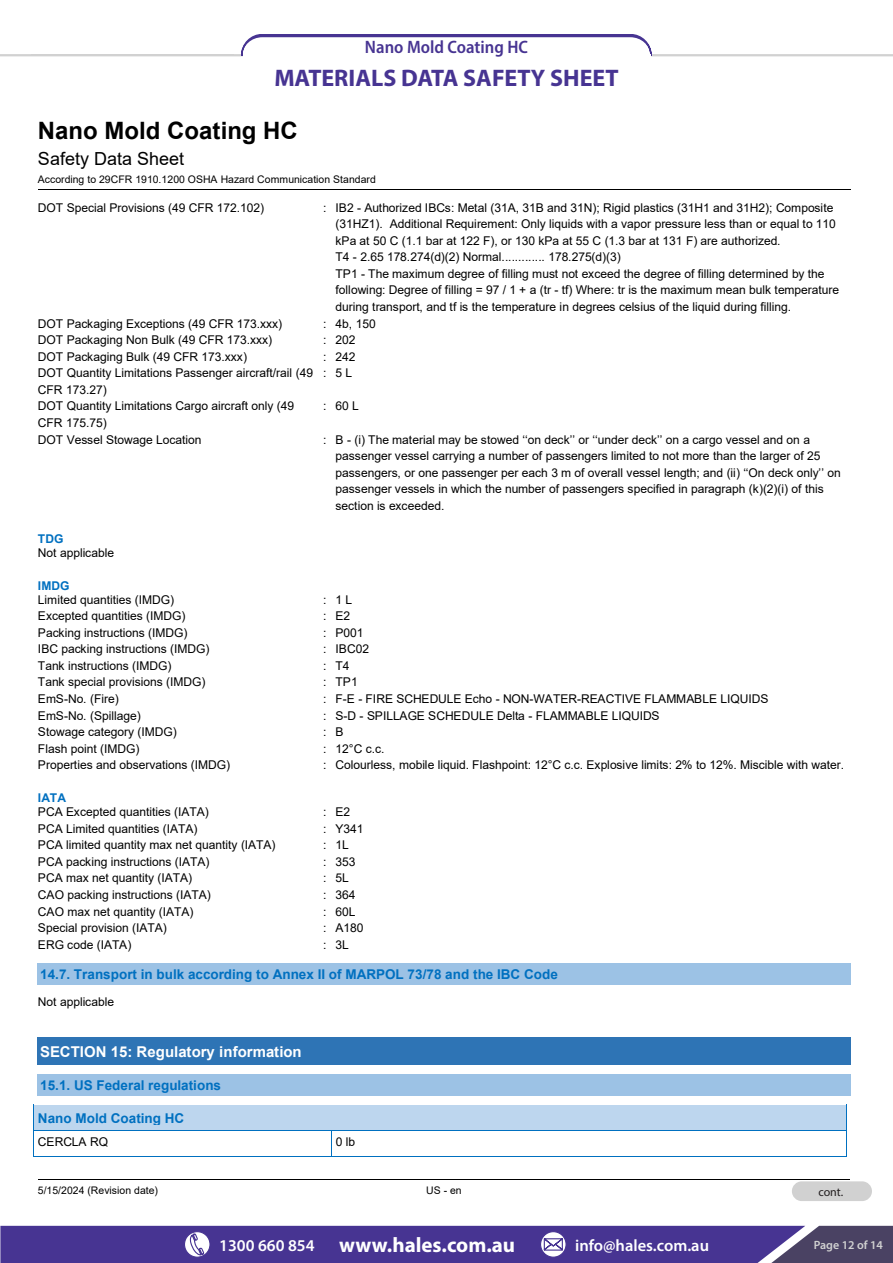
<style>
.page{position:relative;width:893px;height:1263px;background:#fff}
.page>*{position:absolute;margin:0;border:0;box-sizing:border-box;transform-origin:0 0}
.t1{font:700 24px "Myriad Pro";color:#473492}
.t2{font:700 24px "Arial";color:#000}
.t3{font:700 21px "Myriad Pro";color:#fff}
.t4{font:600 semi-condensed 18px "Myriad Pro";color:#473492}
.t5{font:18px "Arial";letter-spacing:.005em;color:#000}
.t6{font:600 16.5px "Myriad Pro";color:#fff}
.t7{font:700 15px "Arial";letter-spacing:.005em;color:#fff}
.t8{font:700 13.5px "Arial";color:#0070c0}
.t9{font:12px/16.5px "Arial";letter-spacing:-.005em;color:#000}
.t10{font:700 12px "Arial";letter-spacing:.005em;color:#0070c0}
.t11{font:600 12px "Myriad Pro";color:#d1d1d1}
.t12{font:12px "Myriad Pro";color:#231f20}
.t13{font:10.5px "Arial";color:#000}
.s1{font-weight:600;font-size:16.5px}
</style>
<div class="page">
<svg style="left:0;top:34px;width:893px;height:22px"></svg>
<svg style="left:240px;top:35px;width:412px;height:20px"></svg>
<hr style="left:243px;top:54px;width:407px;height:3px;background:#fff">
<hr style="left:32px;top:54px;width:202px;height:1px;background:#d1d1d1">
<svg style="left:0;top:1226px;width:893px;height:37px;background:#4e3d90"></svg>
<hr style="left:38px;top:189px;width:812px;height:1px;background:#000">
<hr style="left:38px;top:1179px;width:272px;height:1px;background:#000">
<hr style="left:311px;top:1179px;width:267px;height:1px;background:#000">
<hr style="left:579px;top:1179px;width:271px;height:1px;background:#000">
<div style="left:38px;top:963px;width:812px;height:22px;background:#9cc2e5"></div>
<hr style="left:38px;top:985px;width:812px;height:1px;background:#9cc2e5">
<svg style="left:850px;top:963px;width:1px;height:22px"></svg>
<div style="left:38px;top:1038px;width:812px;height:26px;background:#2e74b5"></div>
<hr style="left:38px;top:1064px;width:812px;height:1px;background:#2e74b5">
<svg style="left:850px;top:1038px;width:1px;height:27px"></svg>
<div style="left:38px;top:1074px;width:812px;height:21px;background:#9cc2e5"></div>
<hr style="left:38px;top:1095px;width:812px;height:1px;background:#9cc2e5">
<svg style="left:850px;top:1074px;width:1px;height:22px"></svg>
<div style="left:38px;top:1110px;width:804px;height:16px;background:#bdd6ee"></div>
<hr style="left:34px;top:1105px;width:812px;height:1px;background:#0070c0">
<hr style="left:34px;top:1106px;width:812px;height:4px;background:#bdd6ee">
<div style="left:34px;top:1125px;width:812px;height:5px;background:#bdd6ee"></div>
<hr style="left:34px;top:1130px;width:297px;height:1px;background:#0070c0">
<hr style="left:332px;top:1130px;width:514px;height:1px;background:#0070c0">
<svg style="left:33px;top:1105px;width:1px;height:52px"></svg>
<hr style="left:34px;top:1156px;width:297px;height:1px;background:#0070c0">
<svg style="left:331px;top:1130px;width:1px;height:27px"></svg>
<hr style="left:332px;top:1156px;width:514px;height:1px;background:#0070c0">
<svg style="left:846px;top:1105px;width:1px;height:52px"></svg>
<div style="left:792px;top:1181px;width:80px;height:20px;background:#d1d1d1;border-radius:10px"></div>
<h3 class="t4" style="left:365px;top:36px;width:165px">Nano Mold Coating HC</h3>
<h1 class="t1" style="left:274px;top:62px;width:346px">MATERIALS DATA SAFETY SHEET</h1>
<h1 class="t2" style="left:38px;top:113px;width:261px">Nano Mold Coating HC</h1>
<h3 class="t5" style="left:38px;top:146px;width:148px">Safety Data Sheet</h3>
<p class="t13" style="left:38px;top:172px;width:339px">According to 29CFR 1910.1200 OSHA Hazard Communication Standard</p>
<p class="t9" style="left:38px;top:199px;width:228px">DOT Special Provisions (49 CFR 172.102)</p>
<p class="t9" style="left:336px;top:199px;width:505px;text-indent:-12px">: IB2 - Authorized IBCs: Metal (31A, 31B and 31N); Rigid plastics (31H1 and 31H2); Composite (31HZ1). Additional Requirement: Only liquids with a vapor pressure less than or equal to 110 kPa at 50 C (1.1 bar at 122 F), or 130 kPa at 55 C (1.3 bar at 131 F) are authorized.<br>T4 - 2.65 178.274(d)(2) Normal............. 178.275(d)(3)<br>TP1 - The maximum degree of filling must not exceed the degree of filling determined by the following: Degree of filling = 97 / 1 + a (tr - tf) Where: tr is the maximum mean bulk temperature during transport, and tf is the temperature in degrees celsius of the liquid during filling.</p>
<p class="t9" style="left:38px;top:315px;width:246px">DOT Packaging Exceptions (49 CFR 173.xxx)</p>
<p class="t9" style="left:323px;top:315px;width:54px">: 4b, 150</p>
<p class="t9" style="left:38px;top:332px;width:236px">DOT Packaging Non Bulk (49 CFR 173.xxx)</p>
<p class="t9" style="left:323px;top:332px;width:34px">: 202</p>
<p class="t9" style="left:38px;top:348px;width:211px">DOT Packaging Bulk (49 CFR 173.xxx)</p>
<p class="t9" style="left:323px;top:348px;width:34px">: 242</p>
<p class="t9" style="left:38px;top:365px;width:277px">DOT Quantity Limitations Passenger aircraft/rail (49<br>CFR 173.27)</p>
<p class="t9" style="left:323px;top:365px;width:31px">: 5 L</p>
<p class="t9" style="left:38px;top:398px;width:258px">DOT Quantity Limitations Cargo aircraft only (49<br>CFR 175.75)</p>
<p class="t9" style="left:323px;top:398px;width:37px">: 60 L</p>
<p class="t9" style="left:38px;top:431px;width:165px">DOT Vessel Stowage Location</p>
<p class="t9" style="left:336px;top:431px;width:507px;text-indent:-12px">: B - (i) The material may be stowed ‘‘on deck’’ or ‘‘under deck’’ on a cargo vessel and on a passenger vessel carrying a number of passengers limited to not more than the larger of 25 passengers, or one passenger per each 3 m of overall vessel length; and (ii) ‘‘On deck only’’ on passenger vessels in which the number of passengers specified in paragraph (k)(2)(i) of this section is exceeded.</p>
<p class="t10" style="left:38px;top:530px;width:27px">TDG</p>
<p class="t9" style="left:38px;top:544px;width:78px">Not applicable</p>
<p class="t10" style="left:38px;top:577px;width:33px">IMDG</p>
<p class="t9" style="left:38px;top:591px;width:138px">Limited quantities (IMDG)</p>
<p class="t9" style="left:323px;top:591px;width:31px">: 1 L</p>
<p class="t9" style="left:38px;top:608px;width:149px">Excepted quantities (IMDG)</p>
<p class="t9" style="left:323px;top:608px;width:29px">: E2</p>
<p class="t9" style="left:38px;top:624px;width:151px">Packing instructions (IMDG)</p>
<p class="t9" style="left:323px;top:624px;width:42px">: P001</p>
<p class="t9" style="left:38px;top:641px;width:173px">IBC packing instructions (IMDG)</p>
<p class="t9" style="left:323px;top:641px;width:47px">: IBC02</p>
<p class="t9" style="left:38px;top:657px;width:135px">Tank instructions (IMDG)</p>
<p class="t9" style="left:323px;top:657px;width:28px">: T4</p>
<p class="t9" style="left:38px;top:674px;width:169px">Tank special provisions (IMDG)</p>
<p class="t9" style="left:323px;top:674px;width:36px">: TP1</p>
<p class="t9" style="left:38px;top:690px;width:82px">EmS-No. (Fire)</p>
<p class="t9" style="left:323px;top:690px;width:447px">: F-E - FIRE SCHEDULE Echo - NON-WATER-REACTIVE FLAMMABLE LIQUIDS</p>
<p class="t9" style="left:38px;top:707px;width:104px">EmS-No. (Spillage)</p>
<p class="t9" style="left:323px;top:707px;width:338px">: S-D - SPILLAGE SCHEDULE Delta - FLAMMABLE LIQUIDS</p>
<p class="t9" style="left:38px;top:723px;width:140px">Stowage category (IMDG)</p>
<p class="t9" style="left:323px;top:723px;width:22px">: B</p>
<p class="t9" style="left:38px;top:740px;width:103px">Flash point (IMDG)</p>
<p class="t9" style="left:323px;top:740px;width:63px">: 12°C c.c.</p>
<p class="t9" style="left:38px;top:757px;width:194px">Properties and observations (IMDG)</p>
<p class="t9" style="left:323px;top:757px;width:523px">: Colourless, mobile liquid. Flashpoint: 12°C c.c. Explosive limits: 2% to 12%. Miscible with water.</p>
<p class="t10" style="left:38px;top:790px;width:30px">IATA</p>
<p class="t9" style="left:38px;top:804px;width:172px">PCA Excepted quantities (IATA)</p>
<p class="t9" style="left:323px;top:804px;width:29px">: E2</p>
<p class="t9" style="left:38px;top:820px;width:161px">PCA Limited quantities (IATA)</p>
<p class="t9" style="left:323px;top:820px;width:42px">: Y341</p>
<p class="t9" style="left:38px;top:837px;width:239px">PCA limited quantity max net quantity (IATA)</p>
<p class="t9" style="left:323px;top:837px;width:27px">: 1L</p>
<p class="t9" style="left:38px;top:853px;width:173px">PCA packing instructions (IATA)</p>
<p class="t9" style="left:323px;top:853px;width:34px">: 353</p>
<p class="t9" style="left:38px;top:870px;width:156px">PCA max net quantity (IATA)</p>
<p class="t9" style="left:323px;top:870px;width:27px">: 5L</p>
<p class="t9" style="left:38px;top:886px;width:174px">CAO packing instructions (IATA)</p>
<p class="t9" style="left:323px;top:886px;width:34px">: 364</p>
<p class="t9" style="left:38px;top:903px;width:157px">CAO max net quantity (IATA)</p>
<p class="t9" style="left:323px;top:903px;width:34px">: 60L</p>
<p class="t9" style="left:38px;top:919px;width:130px">Special provision (IATA)</p>
<p class="t9" style="left:323px;top:919px;width:42px">: A180</p>
<p class="t9" style="left:38px;top:936px;width:95px">ERG code (IATA)</p>
<p class="t9" style="left:323px;top:936px;width:27px">: 3L</p>
<p class="t8" style="left:40px;top:965px;width:519px">14.7. Transport in bulk according to Annex II of MARPOL 73/78 and the IBC Code</p>
<p class="t9" style="left:38px;top:993px;width:78px">Not applicable</p>
<p class="t7" style="left:40px;top:1041px;width:263px">SECTION 15: Regulatory information</p>
<p class="t8" style="left:40px;top:1075px;width:183px">15.1. US Federal regulations</p>
<p class="t8" style="left:38px;top:1108px;width:148px">Nano Mold Coating HC</p>
<p class="t9" style="left:38px;top:1134px;width:72px">CERCLA RQ</p>
<p class="t9" style="left:336px;top:1134px;width:21px">0 lb</p>
<p class="t13" style="left:38px;top:1183px;width:122px">5/15/2024 (Revision date)</p>
<p class="t13" style="left:426px;top:1183px;width:37px">US - en</p>
<p class="t13" style="left:824px;top:1183px;width:28px">12/14</p>
<p class="t12" style="left:818px;top:1184px;width:26px">cont.</p>
<h2 class="t3" style="left:219px;top:1231px;width:297px"><span class="s1">1300 660 854</span> www.hales.com.au</h2>
<h3 class="t6" style="left:575px;top:1234px;width:135px">info@hales.com.au</h3>
<p class="t11" style="left:814px;top:1237px;width:71px">Page 12 of 14</p>
</div>
